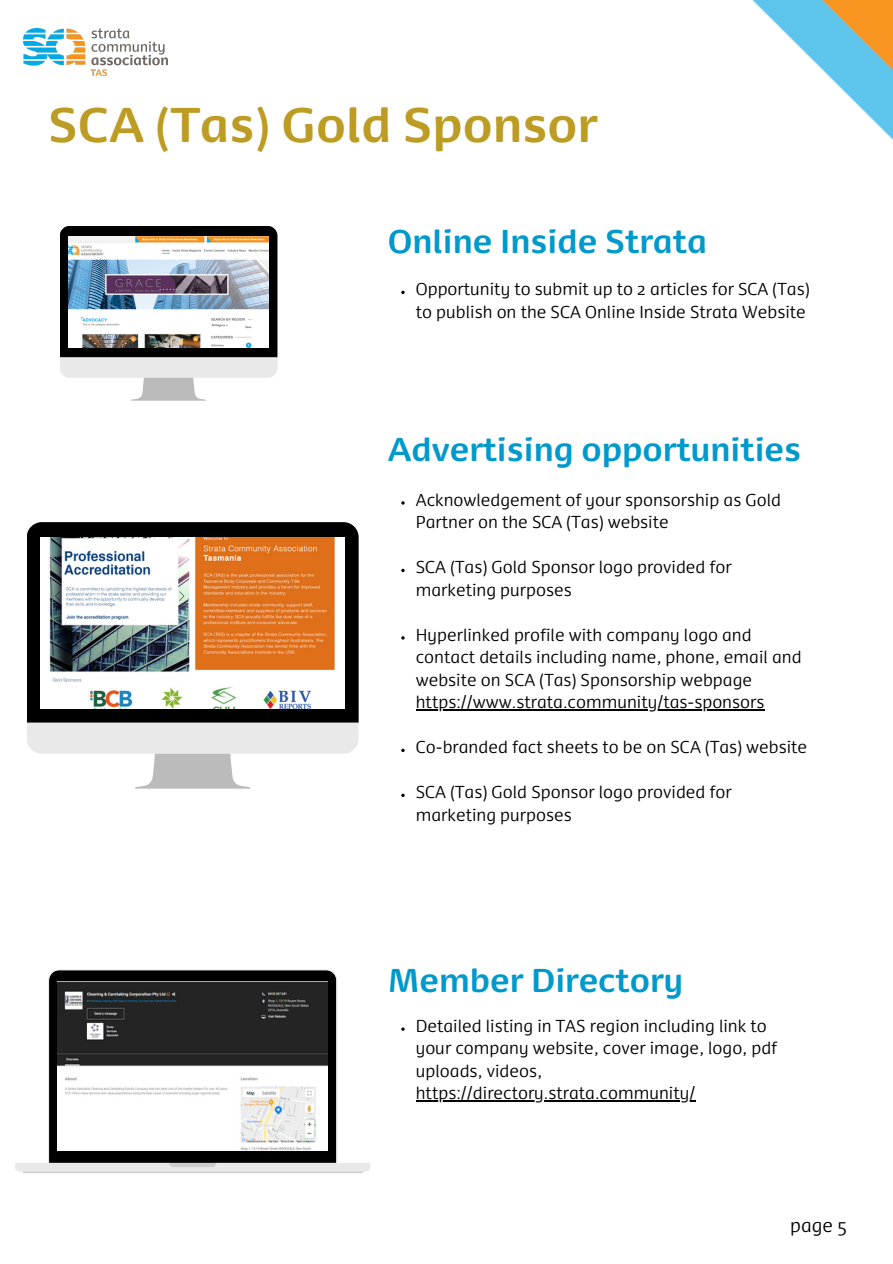
<style>
.page{position:relative;width:893px;height:1264px;background:#fff}
.page>*{position:absolute;margin:0;border:0;box-sizing:border-box;transform-origin:0 0}
.t1{font:700 46.5px "Dancer Pro";color:#bc9c22}
.t2{font:700 31.5px "Dancer Pro";color:#09c}
.t3{font:300 18px "Dancer Pro";color:#000}
.t4{font:300 16.5px/22.5px "Dancer Pro";color:#000}
</style>
<div class="page">
<img style="left:752px;top:0;width:140px;height:140px">
<img style="left:24px;top:28px;width:144px;height:47px">
<hr style="left:416px;top:709px;width:348px;height:1px;background:#000">
<svg style="left:60px;top:226px;width:217px;height:174px"></svg>
<img style="left:69px;top:236px;width:199px;height:112px">
<svg style="left:27px;top:522px;width:331px;height:200px;background:#11100f"></svg>
<svg style="left:27px;top:722px;width:331px;height:66px"></svg>
<img style="left:41px;top:538px;width:303px;height:170px">
<hr style="left:416px;top:1100px;width:279px;height:1px;background:#000">
<svg style="left:15px;top:969px;width:355px;height:202px"></svg>
<svg style="left:22px;top:1162px;width:341px;height:11px;background:#d5d5d5"></svg>
<img style="left:58px;top:981px;width:269px;height:169px">
<p class="t1" style="left:48px;top:107px;width:550px">SCA (Tas) Gold Sponsor</p>
<p class="t2" style="left:388px;top:229px;width:321px">Online Inside Strata</p>
<p class="t4" style="left:416px;top:279px;width:395px">Opportunity to submit up to 2 articles for SCA (Tas) to publish on the SCA Online Inside Strata Website</p>
<p class="t2" style="left:388px;top:438px;width:415px">Advertising opportunities</p>
<p class="t4" style="left:416px;top:490px;width:367px">Acknowledgement of your sponsorship as Gold<br>Partner on the SCA (Tas) website</p>
<p class="t4" style="left:416px;top:557px;width:317px">SCA (Tas) Gold Sponsor logo provided for marketing purposes</p>
<p class="t4" style="left:416px;top:625px;width:387px">Hyperlinked profile with company logo and contact details including name, phone, email and website on SCA (Tas) Sponsorship webpage https://www.strata.community/tas-sponsors</p>
<p class="t4" style="left:416px;top:737px;width:393px">Co-branded fact sheets to be on SCA (Tas) website</p>
<p class="t4" style="left:416px;top:782px;width:317px">SCA (Tas) Gold Sponsor logo provided for marketing purposes</p>
<p class="t2" style="left:388px;top:968px;width:297px">Member Directory</p>
<p class="t4" style="left:416px;top:1016px;width:363px">Detailed listing in TAS region including link to your company website, cover image, logo, pdf uploads, videos, https://directory.strata.community/</p>
<p class="t3" style="left:790px;top:1217px;width:58px">page 5</p>
</div>
